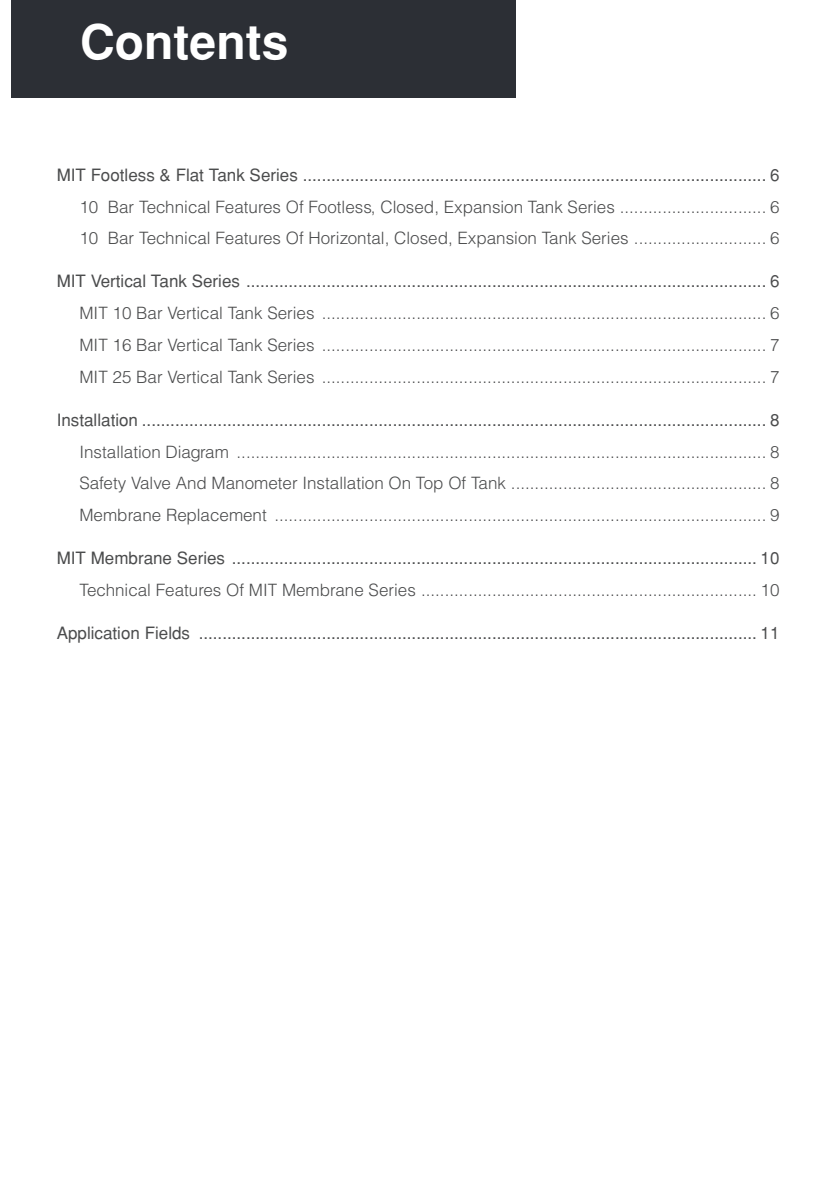
<style>
.page{position:relative;width:840px;height:1191px;background:#fff}
.page>*{position:absolute;margin:0;border:0;box-sizing:border-box;transform-origin:0 0}
.t1{font:700 48px "Helvetica Tr";color:#fff}
.TOC_Alt_Başlık{font:17px "Helvetica Light Normal Tr";color:#4b4c4d}
.TOC_Ana_Başlık{font:17px "Helvetica Normal Tr";color:#4b4c4d}
</style>
<div class="page">
<div style="left:11px;top:0;width:504px;height:97px;background:#2c2f35"></div>
<p class="t1" style="left:80px;top:14px;width:209px">Contents</p>
<p class="TOC_Ana_Başlık" style="left:57px;top:165px;width:723px">MIT Footless &amp; Flat Tank Series .................................................................................................. 6</p>
<p class="TOC_Alt_Başlık" style="left:79px;top:196px;width:701px">10 Bar Technical Features Of Footless, Closed, Expansion Tank Series ............................... 6</p>
<p class="TOC_Alt_Başlık" style="left:79px;top:228px;width:701px">10 Bar Technical Features Of Horizontal, Closed, Expansion Tank Series ............................ 6</p>
<p class="TOC_Ana_Başlık" style="left:57px;top:271px;width:724px">MIT Vertical Tank Series .............................................................................................................. 6</p>
<p class="TOC_Alt_Başlık" style="left:79px;top:302px;width:701px">MIT 10 Bar Vertical Tank Series .............................................................................................. 6</p>
<p class="TOC_Alt_Başlık" style="left:79px;top:334px;width:701px">MIT 16 Bar Vertical Tank Series .............................................................................................. 7</p>
<p class="TOC_Alt_Başlık" style="left:79px;top:366px;width:701px">MIT 25 Bar Vertical Tank Series .............................................................................................. 7</p>
<p class="TOC_Ana_Başlık" style="left:57px;top:409px;width:724px">Installation .................................................................................................................................... 8</p>
<p class="TOC_Alt_Başlık" style="left:79px;top:441px;width:701px">Installation Diagram ................................................................................................................ 8</p>
<p class="TOC_Alt_Başlık" style="left:79px;top:472px;width:701px">Safety Valve And Manometer Installation On Top Of Tank ...................................................... 8</p>
<p class="TOC_Alt_Başlık" style="left:79px;top:504px;width:701px">Membrane Replacement ........................................................................................................ 9</p>
<p class="TOC_Ana_Başlık" style="left:57px;top:548px;width:724px">MIT Membrane Series ............................................................................................................... 10</p>
<p class="TOC_Alt_Başlık" style="left:79px;top:579px;width:701px">Technical Features Of MIT Membrane Series ....................................................................... 10</p>
<p class="TOC_Ana_Başlık" style="left:57px;top:623px;width:724px">Application Fields ...................................................................................................................... 11</p>
</div>
